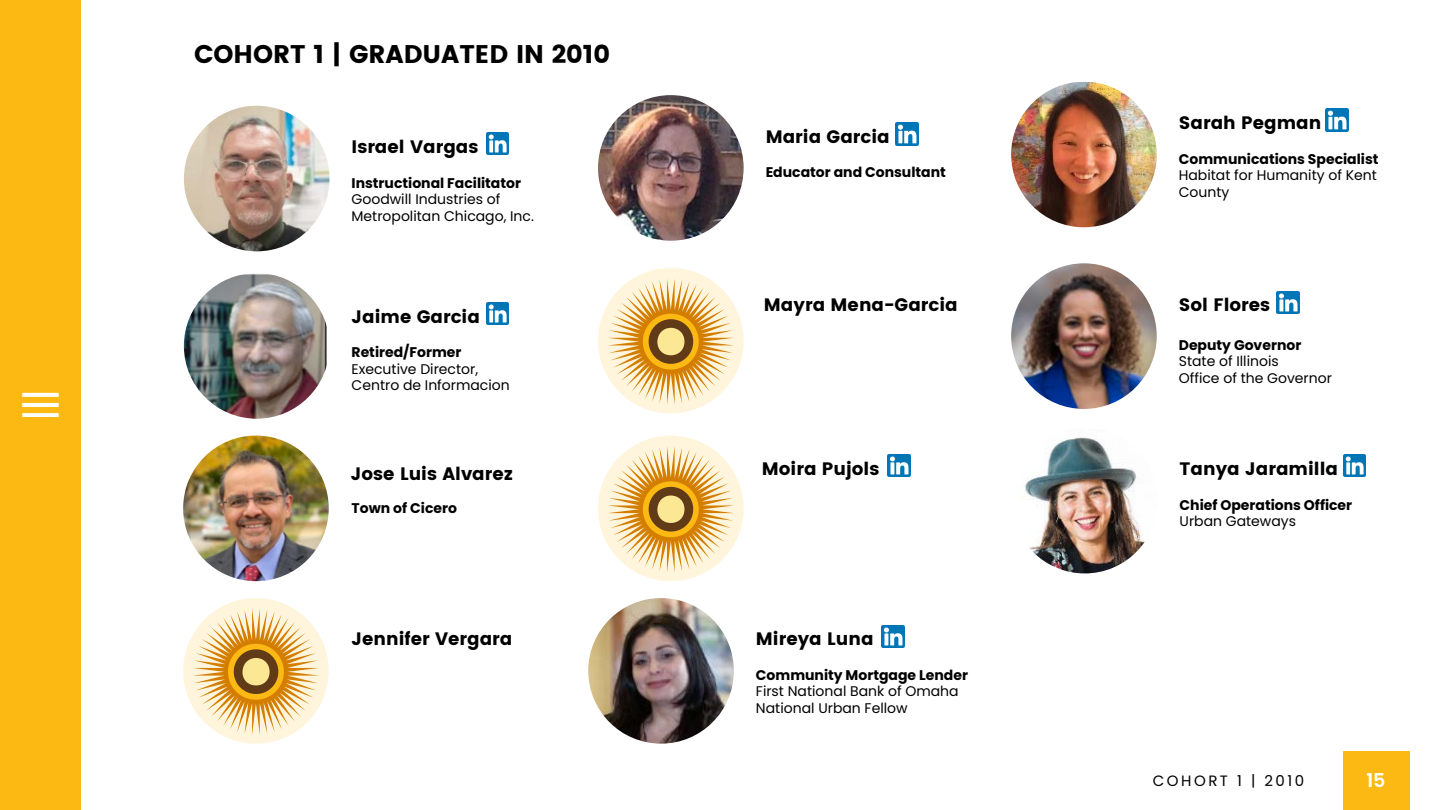
<style>
.page{position:relative;width:1440px;height:810px;background:#fff}
.page>*{position:absolute;margin:0;border:0;box-sizing:border-box;transform-origin:0 0}
.t1{font:25.5px "Poppins";color:#000}
.t2{font:600 19px "Poppins";color:#fff}
.t3{font:18px "Poppins";color:#000}
.t4{font:15px "Poppins";letter-spacing:.17em;color:#000}
.t5{font:14px/16.5px "Poppins";color:#000}
.t6{font:700 14px "Poppins";color:#000}
.s1{font-weight:700}
</style>
<div class="page">
<img style="left:184px;top:106px;width:145px;height:145px;border-radius:50%">
<img style="left:184px;top:273px;width:145px;height:146px;border-radius:50%">
<img style="left:598px;top:95px;width:146px;height:146px;border-radius:50%">
<img style="left:588px;top:598px;width:146px;height:146px;border-radius:50%">
<img style="left:1011px;top:82px;width:146px;height:145px;border-radius:50%">
<img style="left:1011px;top:263px;width:146px;height:146px;border-radius:50%">
<img style="left:1012px;top:428px;width:146px;height:145px;border-radius:50%">
<img style="left:486px;top:132px;width:23px;height:23px">
<img style="left:486px;top:302px;width:23px;height:23px">
<img style="left:896px;top:123px;width:22px;height:22px">
<img style="left:882px;top:625px;width:22px;height:23px">
<img style="left:1326px;top:109px;width:22px;height:22px">
<img style="left:1277px;top:291px;width:22px;height:23px">
<img style="left:1343px;top:454px;width:23px;height:23px">
<div style="left:1343px;top:752px;width:67px;height:58px;background:#fdb913"></div>
<img style="left:183px;top:436px;width:146px;height:145px;border-radius:50%">
<img style="left:888px;top:454px;width:22px;height:23px">
<div style="left:0;top:0;width:81px;height:810px;background:#fdb913"></div>
<svg style="left:22px;top:393px;width:37px;height:24px"></svg>
<div style="left:598px;top:436px;width:146px;height:145px;background:#fff5dd;border-radius:50%"></div>
<svg style="left:608px;top:446px;width:126px;height:126px"></svg>
<div style="left:598px;top:268px;width:146px;height:145px;background:#fff5dd;border-radius:50%"></div>
<svg style="left:608px;top:278px;width:126px;height:127px"></svg>
<div style="left:183px;top:598px;width:146px;height:146px;background:#fff5dd;border-radius:50%"></div>
<svg style="left:193px;top:609px;width:126px;height:126px"></svg>
<p class="t1" style="left:194px;top:39px;width:418px">COHORT 1 | GRADUATED IN 2010</p>
<h1 class="t3" style="left:352px;top:136px;width:128px">Israel Vargas</h1>
<p class="t6" style="left:352px;top:173px;width:171px">Instructional Facilitator</p>
<p class="t5" style="left:352px;top:191px;width:184px">Goodwill Industries of<br>Metropolitan Chicago, Inc.</p>
<p class="t3" style="left:352px;top:306px;width:130px">Jaime Garcia</p>
<p class="t6" style="left:352px;top:343px;width:112px">Retired/Former</p>
<p class="t5" style="left:352px;top:361px;width:128px">Executive Director,</p>
<p class="t5" style="left:352px;top:377px;width:160px">Centro de Informacion</p>
<p class="t3" style="left:351px;top:464px;width:164px">Jose Luis Alvarez</p>
<p class="t6" style="left:352px;top:498px;width:107px">Town of Cicero</p>
<h2 class="t3" style="left:352px;top:629px;width:162px">Jennifer Vergara</h2>
<p class="t3" style="left:766px;top:126px;width:126px">Maria Garcia</p>
<p class="t6" style="left:766px;top:162px;width:182px">Educator and Consultant</p>
<h2 class="t3" style="left:764px;top:294px;width:195px">Mayra Mena-Garcia</h2>
<h2 class="t3" style="left:762px;top:458px;width:119px">Moira Pujols</h2>
<p class="t3" style="left:756px;top:629px;width:119px">Mireya Luna</p>
<p class="t5" style="left:756px;top:667px;width:214px"><span class="s1">Community Mortgage Lender<br></span>First National Bank of Omaha</p>
<h2 class="t5" style="left:756px;top:700px;width:153px">National Urban Fellow</h2>
<p class="t3" style="left:1179px;top:112px;width:144px">Sarah Pegman</p>
<p class="t5" style="left:1179px;top:150px;width:201px"><span class="s1">Communications Specialist<br></span>Habitat for Humanity of Kent<br>County</p>
<h2 class="t3" style="left:1179px;top:294px;width:93px">Sol Flores</h2>
<p class="t6" style="left:1179px;top:335px;width:124px">Deputy Governor</p>
<p class="t5" style="left:1179px;top:353px;width:102px">State of Illinois</p>
<h2 class="t5" style="left:1179px;top:370px;width:155px">Office of the Governor</h2>
<p class="t3" style="left:1180px;top:458px;width:160px">Tanya Jaramilla</p>
<p class="t6" style="left:1180px;top:495px;width:174px">Chief Operations Officer</p>
<p class="t5" style="left:1180px;top:513px;width:118px">Urban Gateways</p>
<h2 class="t4" style="left:1153px;top:770px;width:153px">COHORT 1 | 2010</h2>
<h2 class="t2" style="left:1366px;top:767px;width:21px">15</h2>
</div>
